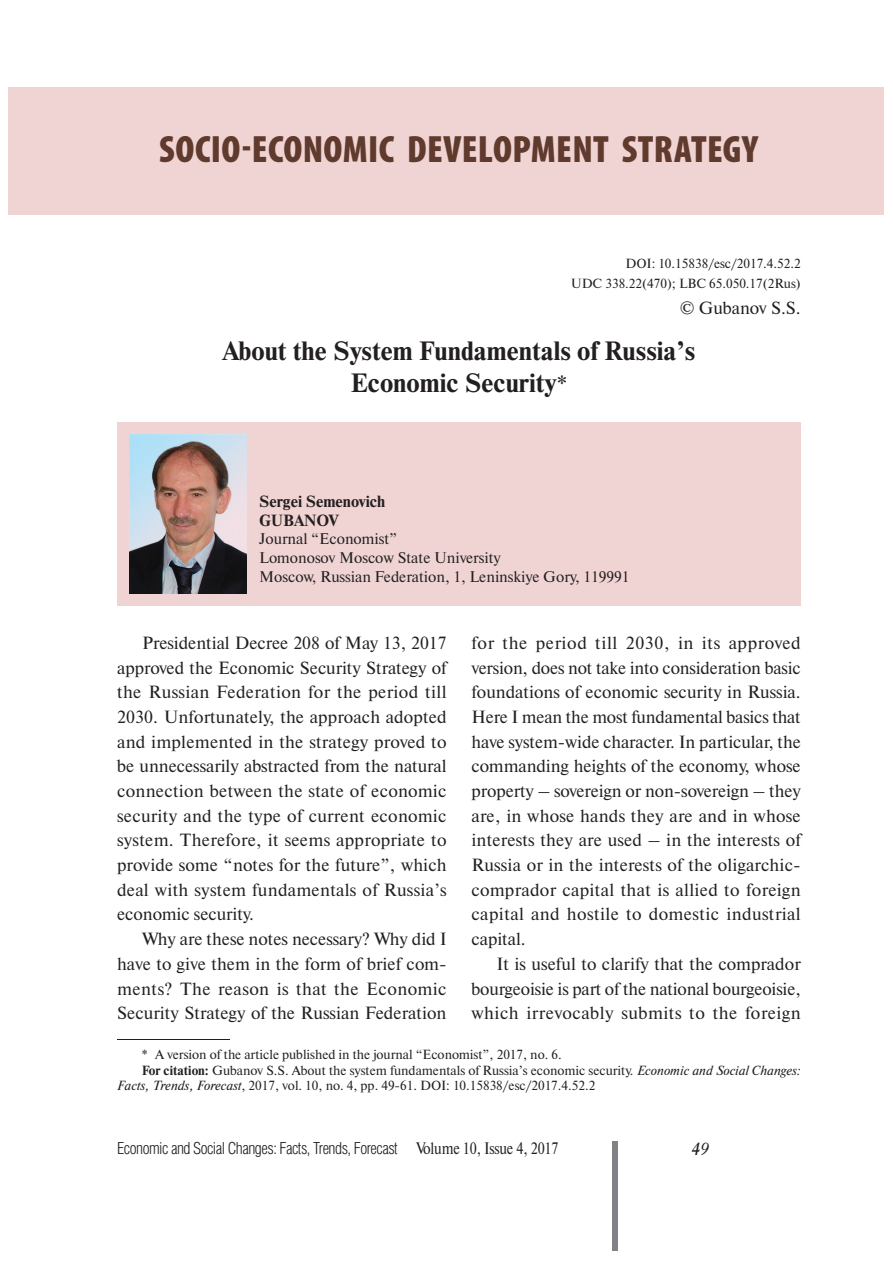
<style>
.page{position:relative;width:893px;height:1263px;background:#fff}
.page>*{position:absolute;margin:0;border:0;box-sizing:border-box;transform-origin:0 0}
.t1{font:900 condensed 38.25px "Myriad Pro";letter-spacing:.01em;color:#5f3a2d}
.t2{font:700 26.4px/31.8px "Newton C";color:#231f20;text-align:center}
.t3{font:17.7px/24.8px "Newton C";letter-spacing:.015em;color:#231f20;text-align:justify}
.t4{font:italic 17.7px "Academy";color:#231f20}
.t5{font:300 16.65px "Helios Cond";letter-spacing:-.03em;color:#231f20}
.t6{font:700 16.2px/19.4px "Newton C";color:#231f20}
.t7{font:15.45px/18.5px "Newton C";color:#231f20}
.t8{font:13.2px/20.1px "Newton C";color:#231f20;text-align:right}
.s1{font-weight:400;font-size:23.55px}
.s2{font-weight:700}
.s3{font-style:italic}
.s4{font-family:"Newton C";font-weight:400}
</style>
<div class="page">
<div style="left:612px;top:1141px;width:6px;height:109px;background:#808285"></div>
<hr style="left:117px;top:1039px;width:112px;height:1px;background:#231f20">
<div style="left:117px;top:422px;width:683px;height:184px;background:#f0d4d4"></div>
<div style="left:9px;top:87px;width:875px;height:127px;background:#f0d4d4"></div>
<img style="left:130px;top:435px;width:116px;height:158px">
<h1 class="t1" style="left:159px;top:136px;width:600px">SOCIO-ECONOMIC DEVELOPMENT STRATEGY</h1>
<p class="t8" style="left:571px;top:255px;width:231px">DOI: 10.15838/esc/2017.4.52.2<br>UDC 338.22(470); LBC 65.050.17(2Rus)</p>
<p class="t3" style="left:680px;top:297px;width:123px">© Gubanov S.S.</p>
<h2 class="t2" style="left:222px;top:337px;width:474px">About the System Fundamentals of Russia’s<br>Economic Security<span class="s1">*</span></h2>
<p class="t6" style="left:259px;top:492px;width:128px">Sergei Semenovich<br>GUBANOV</p>
<p class="t7" style="left:259px;top:531px;width:372px">Journal “Economist”<br>Lomonosov Moscow State University<br>Moscow, Russian Federation, 1, Leninskiye Gory, 119991</p>
<p class="t3" style="left:117px;top:632px;width:331px;text-indent:25px">Presidential Decree 208 of May 13, 2017 approved the Economic Security Strategy of the Russian Federation for the period till 2030. Unfortunately, the approach adopted and implemented in the strategy proved to be unnecessarily abstracted from the natural connection between the state of economic security and the type of current economic system. Therefore, it seems appropriate to provide some “notes for the future”, which deal with system fundamentals of Russia’s economic security.</p>
<p class="t3" style="left:117px;top:928px;width:331px;text-indent:25px">Why are these notes necessary? Why did I have to give them in the form of brief com&shy;ments? The reason is that the Economic Security Strategy of the Russian Federation</p>
<p class="t3" style="left:471px;top:632px;width:331px">for the period till 2030, in its approved version, does not take into consideration basic foundations of economic security in Russia.<br>Here I mean the most fundamental basics that have system-wide character. In particular, the commanding heights of the economy, whose property – sovereign or non-sovereign – they are, in whose hands they are and in whose interests they are used – in the interests of Russia or in the interests of the oligarchic&shy;comprador capital that is allied to foreign capital and hostile to domestic industrial capital.</p>
<p class="t3" style="left:471px;top:953px;width:331px;text-indent:25px">It is useful to clarify that the comprador bourgeoisie is part of the national bourgeoisie, which irrevocably submits to the foreign</p>
<p class="t8" style="left:142px;top:1045px;width:421px">* A version of the article published in the journal “Economist”, 2017, no. 6.</p>
<p class="t8" style="left:142px;top:1061px;width:660px"><span class="s2">For citation:</span> Gubanov S.S. About the system fundamentals of Russia’s economic security. <span class="s3">Economic and Social Changes:</span></p>
<p class="t8" style="left:117px;top:1077px;width:480px"><span class="s3">Facts, Trends, Forecast</span>, 2017, vol. 10, no. 4, pp. 49-61. DOI: 10.15838/esc/2017.4.52.2</p>
<p class="t5" style="left:117px;top:1143px;width:443px">Economic and Social Changes: Facts, Trends, Forecast <span class="s4">Volume 10, Issue 4, 2017</span></p>
<p class="t4" style="left:691px;top:1141px;width:20px">49</p>
</div>
